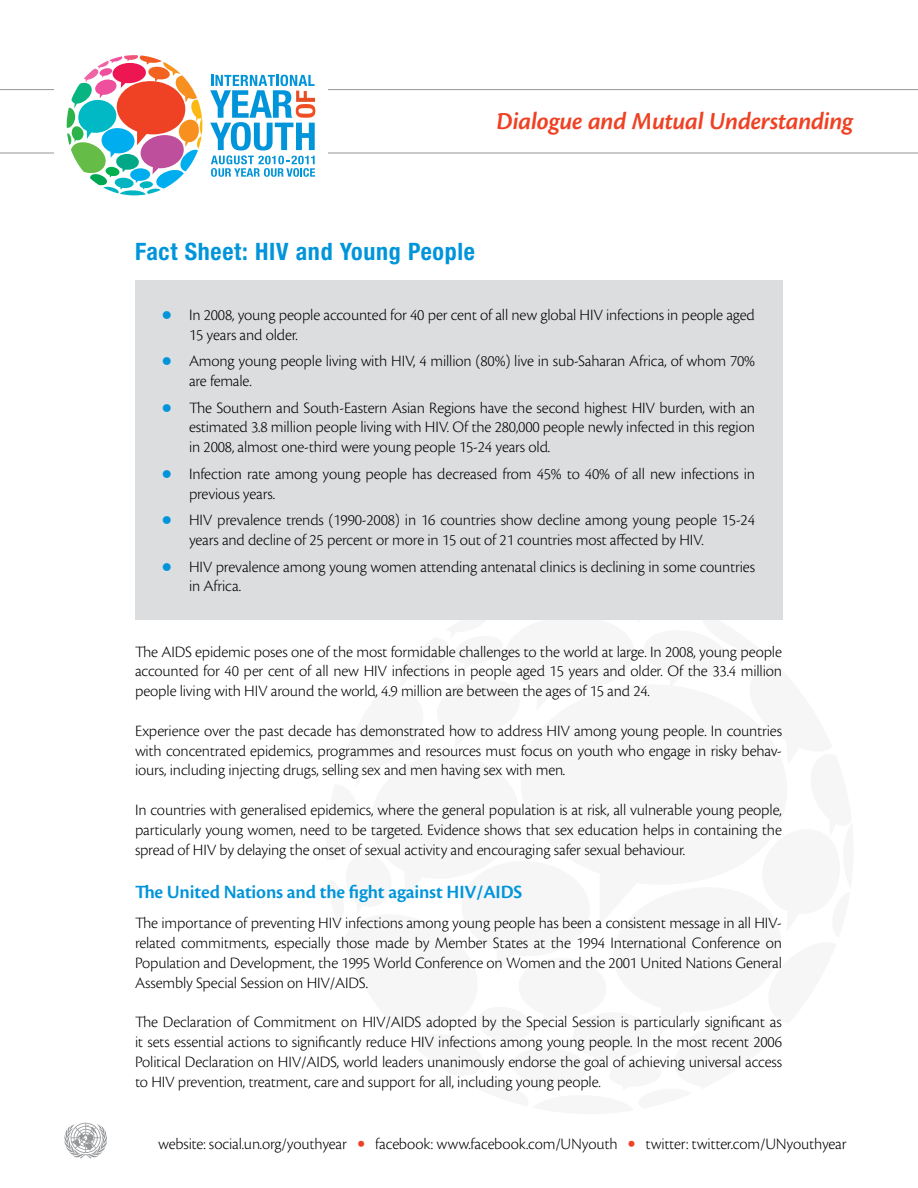
<style>
.page{position:relative;width:918px;height:1188px;background:#fff}
.page>*{position:absolute;margin:0;border:0;box-sizing:border-box;transform-origin:0 0}
.t1{font:50.1px "UN Logo";color:#939598}
.t2{font:italic 600 25.5px "Cronos Pro";letter-spacing:-.01em;color:#ef4123}
.t3{font:700 condensed 24px "Helvetica Neue LT Std";letter-spacing:.03em;color:#0095da}
.t4{font:600 19.5px "Cronos Pro";letter-spacing:-.01em;color:#0095da}
.t5{font:300 16.5px/19.8px "Cronos Pro";letter-spacing:-.01em;color:#000;text-align:justify}
.s1{font-weight:700;font-size:22.5px;color:#ef4123}
</style>
<div class="page">
<svg style="left:0;top:89px;width:918px;height:64px"></svg>
<div style="left:54px;top:31px;width:274px;height:180px;background:#fff"></div>
<svg style="left:210px;top:75px;width:105px;height:102px"></svg>
<svg style="left:67px;top:55px;width:135px;height:140px"></svg>
<div style="left:135px;top:280px;width:647px;height:340px;background:#dcddde"></div>
<h2 class="t2" style="left:496px;top:106px;width:358px">Dialogue and Mutual Understanding</h2>
<h1 class="t1" style="left:62px;top:1111px;width:49px">asdf</h1>
<h3 class="t3" style="left:135px;top:237px;width:342px">Fact Sheet: HIV and Young People</h3>
<p class="t5" style="left:189px;top:305px;width:567px">In 2008, young people accounted for 40 per cent of all new global HIV infections in people aged<br>15 years and older.</p>
<p class="t5" style="left:189px;top:351px;width:568px">Among young people living with HIV, 4 million (80%) live in sub-Saharan Africa, of whom 70% are female.</p>
<p class="t5" style="left:189px;top:398px;width:568px">The Southern and South-Eastern Asian Regions have the second highest HIV burden, with an estimated 3.8 million people living with HIV. Of the 280,000 people newly infected in this region in 2008, almost one-third were young people 15-24 years old.</p>
<p class="t5" style="left:189px;top:464px;width:568px">Infection rate among young people has decreased from 45% to 40% of all new infections in previous years.</p>
<p class="t5" style="left:189px;top:510px;width:568px">HIV prevalence trends (1990-2008) in 16 countries show decline among young people 15-24 years and decline of 25 percent or more in 15 out of 21 countries most affected by HIV.</p>
<p class="t5" style="left:189px;top:556px;width:568px">HIV prevalence among young women attending antenatal clinics is declining in some countries in Africa.</p>
<p class="t5" style="left:135px;top:641px;width:649px">The AIDS epidemic poses one of the most formidable challenges to the world at large. In 2008, young people accounted for 40 per cent of all new HIV infections in people aged 15 years and older. Of the 33.4 million people living with HIV around the world, 4.9 million are between the ages of 15 and 24.</p>
<p class="t5" style="left:135px;top:721px;width:649px">Experience over the past decade has demonstrated how to address HIV among young people. In countries with concentrated epidemics, programmes and resources must focus on youth who engage in risky behav&shy;iours, including injecting drugs, selling sex and men having sex with men.</p>
<p class="t5" style="left:135px;top:800px;width:648px">In countries with generalised epidemics, where the general population is at risk, all vulnerable young people, particularly young women, need to be targeted. Evidence shows that sex education helps in containing the spread of HIV by delaying the onset of sexual activity and encouraging safer sexual behaviour.</p>
<p class="t4" style="left:135px;top:881px;width:389px">The United Nations and the fight against HIV/AIDS</p>
<p class="t5" style="left:135px;top:913px;width:649px">The importance of preventing HIV infections among young people has been a consistent message in all HIV&shy;related commitments, especially those made by Member States at the 1994 International Conference on Population and Development, the 1995 World Conference on Women and the 2001 United Nations General Assembly Special Session on HIV/AIDS.</p>
<p class="t5" style="left:135px;top:1012px;width:649px">The Declaration of Commitment on HIV/AIDS adopted by the Special Session is particularly significant as it sets essential actions to significantly reduce HIV infections among young people. In the most recent 2006<br>Political Declaration on HIV/AIDS, world leaders unanimously endorse the goal of achieving universal access to HIV prevention, treatment, care and support for all, including young people.</p>
<p class="t5" style="left:158px;top:1134px;width:690px">website: social.un.org/youthyear <span class="s1">•</span> facebook: www.facebook.com/UNyouth <span class="s1">•</span> twitter: twitter.com/UNyouthyear</p>
</div>
